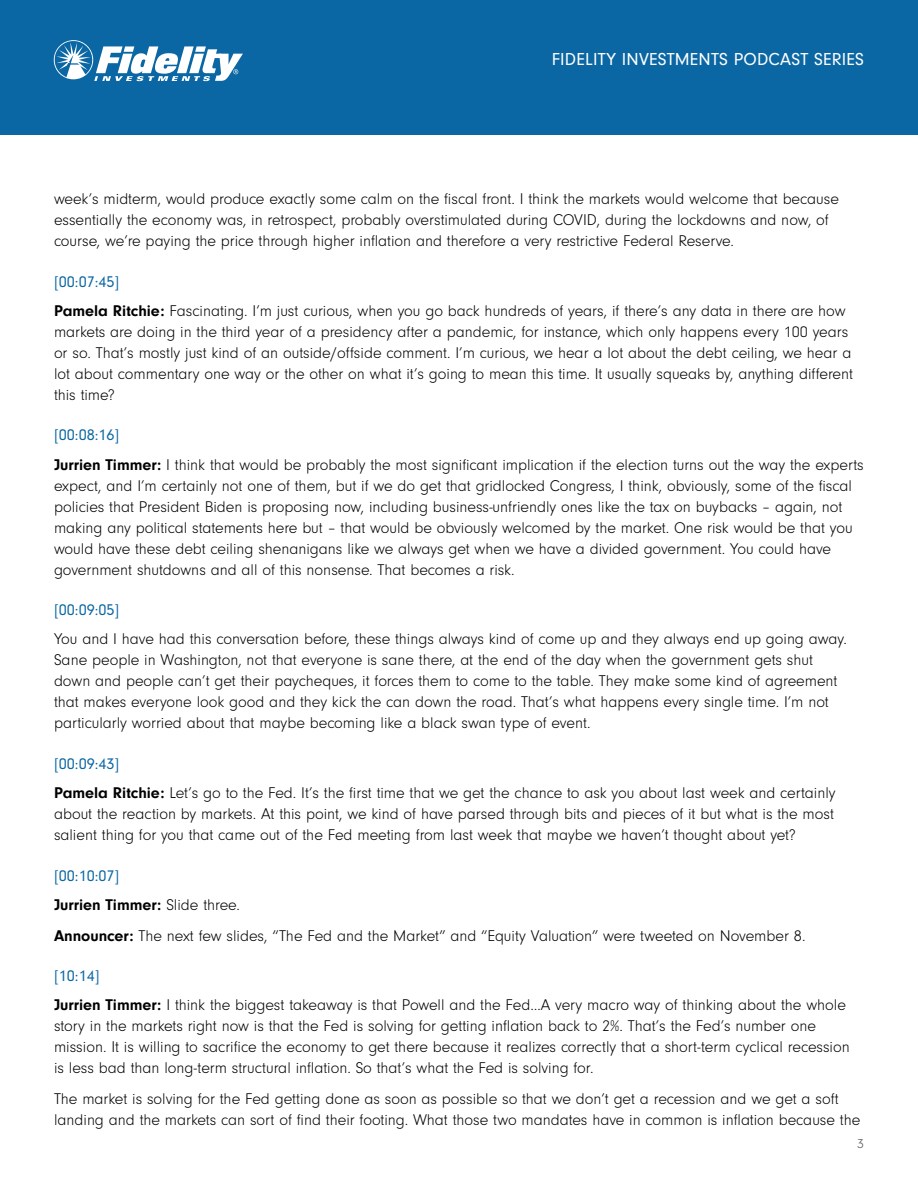
<style>
.page{position:relative;width:918px;height:1188px;background:#fff}
.page>*{position:absolute;margin:0;border:0;box-sizing:border-box;transform-origin:0 0}
.t1{font:18px "Neuzeit Gro";letter-spacing:.01em;color:#fff}
.t2{font:300 16.2px/21px "Neuzeit Gro";color:#000}
.t3{font:700 16.2px/29.2px "Neuzeit Gro";color:#000}
.t4{font:16.2px "Neuzeit Gro";color:#0b67a3}
.t5{font:300 13.5px "Neuzeit Gro";color:#58595b}
.s1{font-weight:400;color:#0b67a3}
.s2{font-weight:700}
.s3{font-weight:300}
</style>
<div class="page">
<div style="left:0;top:0;width:918px;height:135px;background:#0b67a3"></div>
<svg style="left:54px;top:40px;width:189px;height:41px"></svg>
<p class="t1" style="left:552px;top:49px;width:314px">FIDELITY INVESTMENTS PODCAST SERIES</p>
<p class="t2" style="left:54px;top:189px;width:786px">week’s midterm, would produce exactly some calm on the fiscal front. I think the markets would welcome that because essentially the economy was, in retrospect, probably overstimulated during COVID, during the lockdowns and now, of course, we’re paying the price through higher inflation and therefore a very restrictive Federal Reserve.</p>
<p class="t2" style="left:54px;top:267px;width:793px;line-height:29.2px"><span class="s1">[00:07:45]<br></span><span class="s2">Pamela Ritchie:</span> Fascinating. I’m just curious, when you go back hundreds of years, if there’s any data in there are how</p>
<p class="t2" style="left:54px;top:321px;width:801px">markets are doing in the third year of a presidency after a pandemic, for instance, which only happens every 100 years or so. That’s mostly just kind of an outside/offside comment. I’m curious, we hear a lot about the debt ceiling, we hear a lot about commentary one way or the other on what it’s going to mean this time. It usually squeaks by, anything different this time?</p>
<p class="t2" style="left:54px;top:421px;width:811px;line-height:29.2px"><span class="s1">[00:08:16]<br></span><span class="s2">Jurrien Timmer:</span> I think that would be probably the most significant implication if the election turns out the way the experts</p>
<p class="t2" style="left:54px;top:475px;width:800px">expect, and I’m certainly not one of them, but if we do get that gridlocked Congress, I think, obviously, some of the fiscal policies that President Biden is proposing now, including business-unfriendly ones like the tax on buybacks – again, not making any political statements here but – that would be obviously welcomed by the market. One risk would be that you would have these debt ceiling shenanigans like we always get when we have a divided government. You could have government shutdowns and all of this nonsense. That becomes a risk.</p>
<p class="t4" style="left:54px;top:601px;width:67px">[00:09:05]</p>
<p class="t2" style="left:54px;top:629px;width:794px">You and I have had this conversation before, these things always kind of come up and they always end up going away.<br>Sane people in Washington, not that everyone is sane there, at the end of the day when the government gets shut down and people can’t get their paycheques, it forces them to come to the table. They make some kind of agreement that makes everyone look good and they kick the can down the road. That’s what happens every single time. I’m not particularly worried about that maybe becoming like a black swan type of event.</p>
<p class="t2" style="left:54px;top:749px;width:783px;line-height:29.2px"><span class="s1">[00:09:43]<br></span><span class="s2">Pamela Ritchie:</span> Let’s go to the Fed. It’s the first time that we get the chance to ask you about last week and certainly</p>
<p class="t2" style="left:54px;top:804px;width:782px">about the reaction by markets. At this point, we kind of have parsed through bits and pieces of it but what is the most salient thing for you that came out of the Fed meeting from last week that maybe we haven’t thought about yet?</p>
<p class="t3" style="left:54px;top:861px;width:188px"><span class="s1">[00:10:07]<br></span>Jurrien Timmer: <span class="s3">Slide three.</span></p>
<p class="t2" style="left:54px;top:925px;width:753px"><span class="s2">Announcer:</span> The next few slides, “The Fed and the Market” and “Equity Valuation” were tweeted on November 8.</p>
<p class="t2" style="left:54px;top:962px;width:793px;line-height:29.2px"><span class="s1">[10:14]<br></span><span class="s2">Jurrien Timmer:</span> I think the biggest takeaway is that Powell and the Fed…A very macro way of thinking about the whole</p>
<p class="t2" style="left:54px;top:1016px;width:797px">story in the markets right now is that the Fed is solving for getting inflation back to 2%. That’s the Fed’s number one mission. It is willing to sacrifice the economy to get there because it realizes correctly that a short-term cyclical recession is less bad than long-term structural inflation. So that’s what the Fed is solving for.</p>
<p class="t2" style="left:54px;top:1089px;width:808px">The market is solving for the Fed getting done as soon as possible so that we don’t get a recession and we get a soft landing and the markets can sort of find their footing. What those two mandates have in common is inflation because the</p>
<p class="t5" style="left:857px;top:1137px;width:8px">3</p>
</div>
